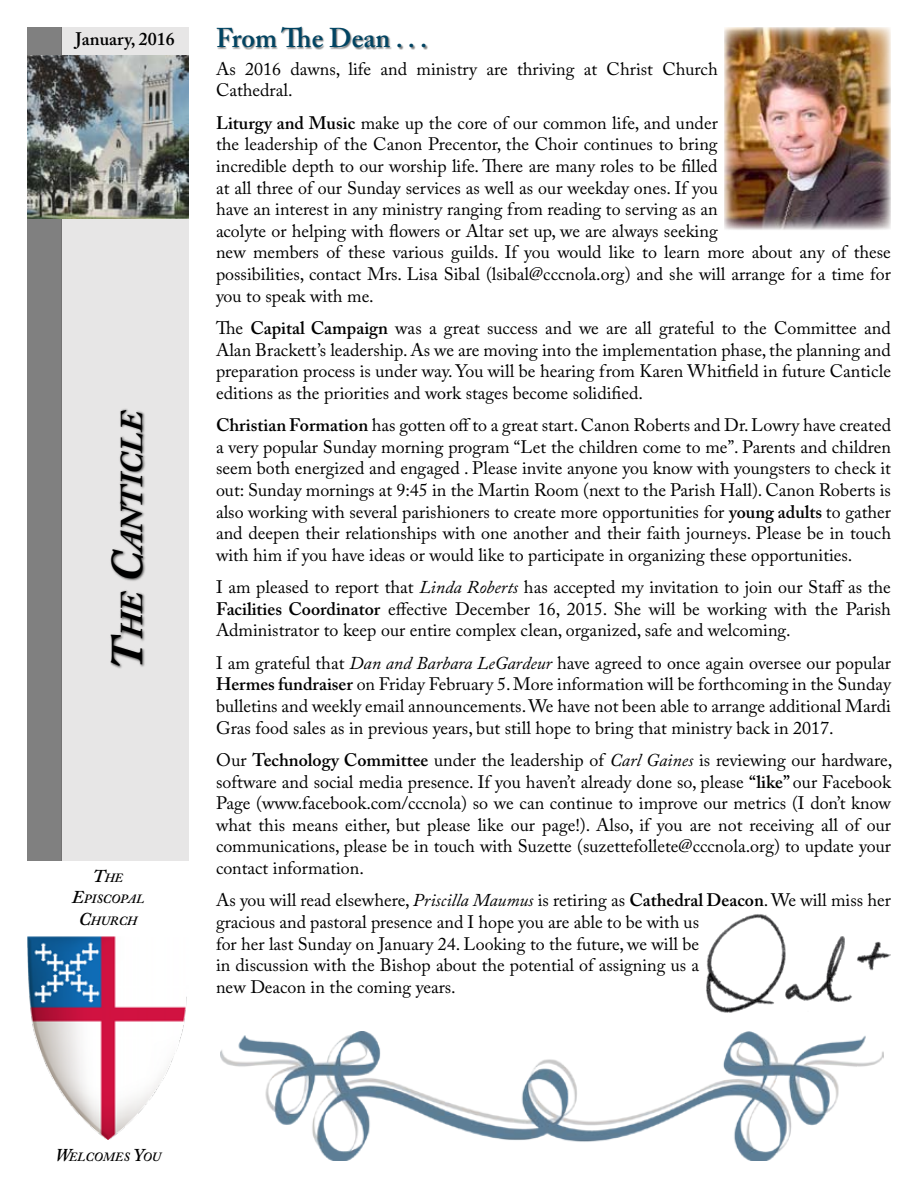
<style>
.page{position:relative;width:918px;height:1188px;background:#fff}
.page>*{position:absolute;margin:0;border:0;box-sizing:border-box;transform-origin:0 0}
.t1{font:italic 700 31.5px "Adobe Caslon Pro";color:#000}
.t2{font:600 27px "Adobe Caslon Pro";color:#014462}
.t3{font:18px/21.6px "Adobe Caslon Pro";color:#000;text-align:justify}
.t4{font:600 18px "Adobe Caslon Pro";color:#000}
.t5{font:italic 600 12.6px/21.6px "Adobe Caslon Pro";color:#000;text-align:center}
.s1{font-size:45px}
.s2{font-size:18px}
.s3{font-weight:600}
.s4{font-style:italic}
</style>
<div class="page">
<div style="left:27px;top:27px;width:35px;height:834px;background:#808080"></div>
<div style="left:62px;top:27px;width:127px;height:834px;background:#e7e6e6"></div>
<img style="left:27px;top:937px;width:160px;height:203px">
<img style="left:27px;top:55px;width:162px;height:164px">
<div style="left:109px;top:408px;width:38px;height:261px;background:#000;opacity:.75"></div>
<div style="left:217px;top:26px;width:211px;height:24px;background:#000;opacity:.5"></div>
<img style="left:725px;top:27px;width:166px;height:203px">
<img style="left:706px;top:914px;width:185px;height:99px">
<img style="left:220px;top:1032px;width:664px;height:129px">
<p class="t4" style="left:76px;top:28px;width:101px">January, 2016</p>
<h1 class="t1" style="left:113px;top:669px;width:261px;rotate:-90deg"><span class="s1">T</span>he <span class="s1">C</span>anticle</h1>
<p class="t5" style="left:72px;top:867px;width:74px"><span class="s2">T</span>HE<br><span class="s2">E</span>PISCOPAL<br><span class="s2">C</span>HURCH</p>
<h2 class="t2" style="left:216px;top:22px;width:213px">From The Dean . . .</h2>
<p class="t3" style="left:216px;top:58px;width:503px">As 2016 dawns, life and ministry are thriving at Christ Church<br>Cathedral.</p>
<p class="t3" style="left:216px;top:112px;width:677px;text-align:left"><span class="s3">Liturgy and Music</span> make up the core of our common life, and under<br>the leadership of the Canon Precentor, the Choir continues to bring<br>incredible depth to our worship life. There are many roles to be filled<br>at all three of our Sunday services as well as our weekday ones. If you<br>have an interest in any ministry ranging from reading to serving as an<br>acolyte or helping with flowers or Altar set up, we are always seeking<br>new members of these various guilds. If you would like to learn more about any of these possibilities, contact Mrs. Lisa Sibal (lsibal@cccnola.org) and she will arrange for a time for you to speak with me.</p>
<p class="t3" style="left:216px;top:317px;width:677px">The <span class="s3">Capital Campaign</span> was a great success and we are all grateful to the Committee and Alan Brackett’s leadership. As we are moving into the implementation phase, the planning and preparation process is under way. You will be hearing from Karen Whitfield in future Canticle editions as the priorities and work stages become solidified.</p>
<p class="t3" style="left:216px;top:414px;width:677px"><span class="s3">Christian Formation</span> has gotten off to a great start. Canon Roberts and Dr. Lowry have created a very popular Sunday morning program “Let the children come to me”. Parents and children seem both energized and engaged . Please invite anyone you know with youngsters to check it out: Sunday mornings at 9:45 in the Martin Room (next to the Parish Hall). Canon Roberts is also working with several parishioners to create more opportunities for <span class="s3">young adults</span> to gather and deepen their relationships with one another and their faith journeys. Please be in touch with him if you have ideas or would like to participate in organizing these opportunities.</p>
<p class="t3" style="left:216px;top:576px;width:677px">I am pleased to report that <span class="s4">Linda Roberts</span> has accepted my invitation to join our Staff as the <span class="s3">Facilities Coordinator</span> effective December 16, 2015. She will be working with the Parish Administrator to keep our entire complex clean, organized, safe and welcoming.</p>
<p class="t3" style="left:216px;top:652px;width:677px">I am grateful that <span class="s4">Dan and Barbara LeGardeur</span> have agreed to once again oversee our popular <span class="s3">Hermes fundraiser</span> on Friday February 5. More information will be forthcoming in the Sunday bulletins and weekly email announcements. We have not been able to arrange additional Mardi Gras food sales as in previous years, but still hope to bring that ministry back in 2017.</p>
<p class="t3" style="left:216px;top:749px;width:678px">Our <span class="s3">Technology Committee</span> under the leadership of <span class="s4">Carl Gaines</span> is reviewing our hardware, software and social media presence. If you haven’t already done so, please <span class="s3">“like”</span> our Facebook Page (www.facebook.com/cccnola) so we can continue to improve our metrics (I don’t know what this means either, but please like our page!). Also, if you are not receiving all of our communications, please be in touch with Suzette (suzettefollete@cccnola.org) to update your contact information.</p>
<p class="t3" style="left:216px;top:889px;width:677px;text-align:left">As you will read elsewhere, <span class="s4">Priscilla Maumus</span> is retiring as <span class="s3">Cathedral Deacon</span>. We will miss her gracious and pastoral presence and I hope you are able to be with us<br>for her last Sunday on January 24. Looking to the future, we will be<br>in discussion with the Bishop about the potential of assigning us a<br>new Deacon in the coming years.</p>
<p class="t5" style="left:55px;top:1146px;width:107px"><span class="s2">W</span>ELCOMES <span class="s2">Y</span>OU</p>
</div>
